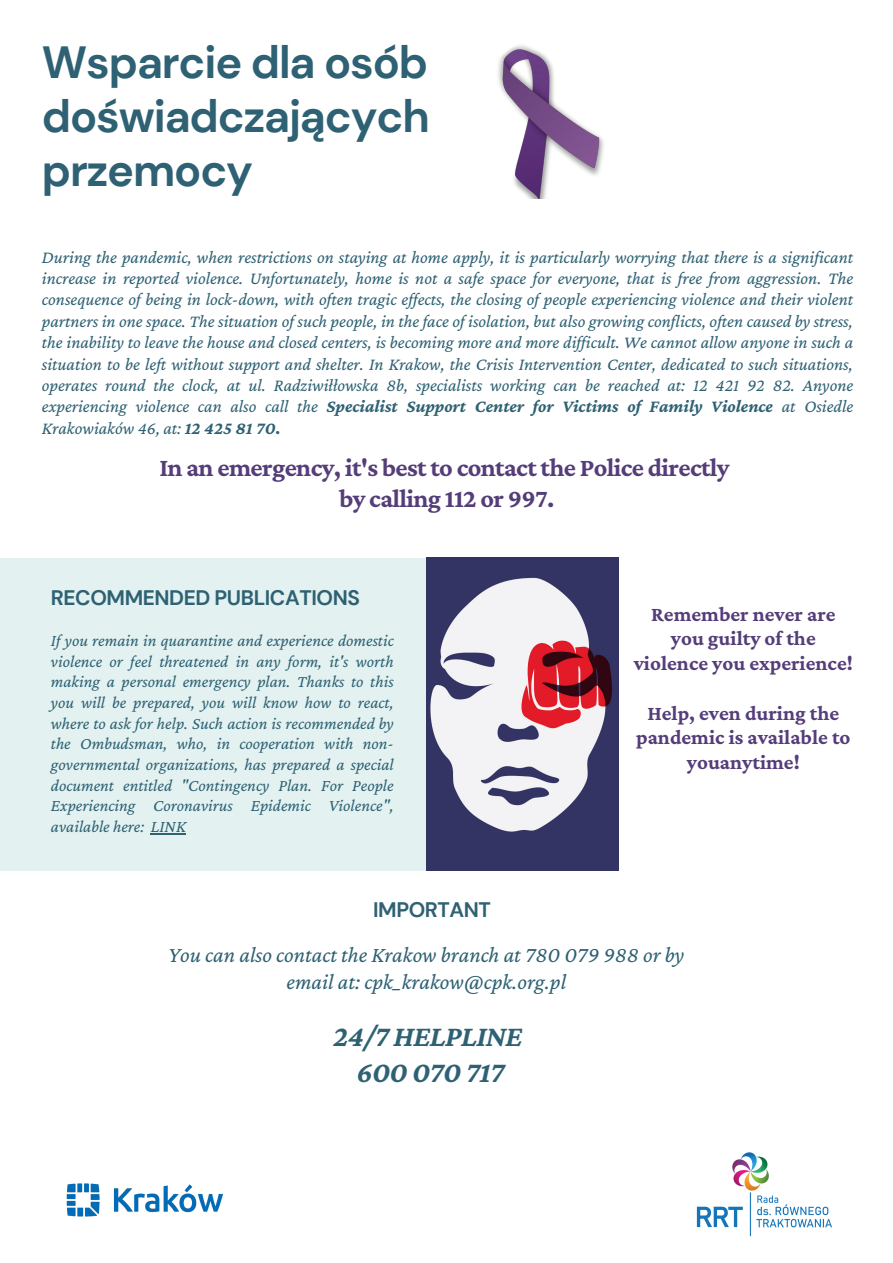
<style>
.page{position:relative;width:893px;height:1263px;background:#fff}
.page>*{position:absolute;margin:0;border:0;box-sizing:border-box;transform-origin:0 0}
.t1{font:700 45px/54px "DM Sans";letter-spacing:-.025em;color:#2e6173;text-align:justify}
.t2{font:italic 700 30px/35.6px "Crimson Pro";letter-spacing:-.025em;color:#2e6173;text-align:center}
.t3{font:700 26.25px/31px "Crimson Pro";letter-spacing:-.025em;color:#543d79;text-align:center}
.t4{font:italic 22.5px/26.8px "Crimson Pro";color:#2e6173;text-align:center}
.t5{font:700 21px/24.8px "Crimson Pro";color:#543d79;text-align:center}
.t6{font:700 21px "DM Sans";letter-spacing:-.02em;color:#2e6173}
.t7{font:italic 18px/21.4px "Crimson Pro";color:#2e6173;text-align:justify}
.t8{font:italic 17.25px/20.7px "Crimson Pro";color:#2e6173;text-align:justify}
.s1{font-weight:700}
</style>
<div class="page">
<img style="left:498px;top:45px;width:106px;height:153px">
<div style="left:0;top:558px;width:426px;height:312px;background:#e3f2f1"></div>
<img style="left:426px;top:558px;width:192px;height:312px">
<hr style="left:151px;top:833px;width:35px;height:2px;background:#2e6173">
<img style="left:66px;top:1183px;width:157px;height:34px">
<img style="left:696px;top:1152px;width:136px;height:85px">
<h1 class="t1" style="left:42px;top:36px;width:389px">Wsparcie dla osób doświadczających przemocy</h1>
<p class="t7" style="left:42px;top:246px;width:813px">During the pandemic, when restrictions on staying at home apply, it is particularly worrying that there is a significant increase in reported violence. Unfortunately, home is not a safe space for everyone, that is free from aggression. The consequence of being in lock-down, with often tragic effects, the closing of people experiencing violence and their violent partners in one space. The situation of such people, in the face of isolation, but also growing conflicts, often caused by stress, the inability to leave the house and closed centers, is becoming more and more difficult. We cannot allow anyone in such a situation to be left without support and shelter. In Krakow, the Crisis Intervention Center, dedicated to such situations, operates round the clock, at ul. Radziwiłłowska 8b, specialists working can be reached at: 12 421 92 82. Anyone experiencing violence can also call the <span class="s1">Specialist Support Center for Victims of Family Violence</span> at Osiedle Krakowiaków 46, at: <span class="s1">12 425 81 70.</span></p>
<h3 class="t3" style="left:159px;top:452px;width:572px">In an emergency, it's best to contact the Police directly by calling 112 or 997.</h3>
<p class="t6" style="left:51px;top:584px;width:310px">RECOMMENDED PUBLICATIONS</p>
<p class="t8" style="left:51px;top:629px;width:344px">If you remain in quarantine and experience domestic violence or feel threatened in any form, it's worth making a personal emergency plan. Thanks to this you will be prepared, you will know how to react, where to ask for help. Such action is recommended by the Ombudsman, who, in cooperation with non&shy;governmental organizations, has prepared a special document entitled "Contingency Plan. For People Experiencing Coronavirus Epidemic Violence", available here: LINK</p>
<p class="t6" style="left:373px;top:896px;width:119px">IMPORTANT</p>
<p class="t5" style="left:634px;top:601px;width:221px">Remember never are you guilty of the violence you experience!</p>
<p class="t5" style="left:636px;top:700px;width:216px">Help, even during the pandemic is available to youanytime!</p>
<p class="t4" style="left:168px;top:941px;width:517px">You can also contact the Krakow branch at 780 079 988 or by email at: cpk_krakow@cpk.org.pl</p>
<h2 class="t2" style="left:333px;top:1018px;width:191px">24/7 HELPLINE<br>600 070 717</h2>
</div>
